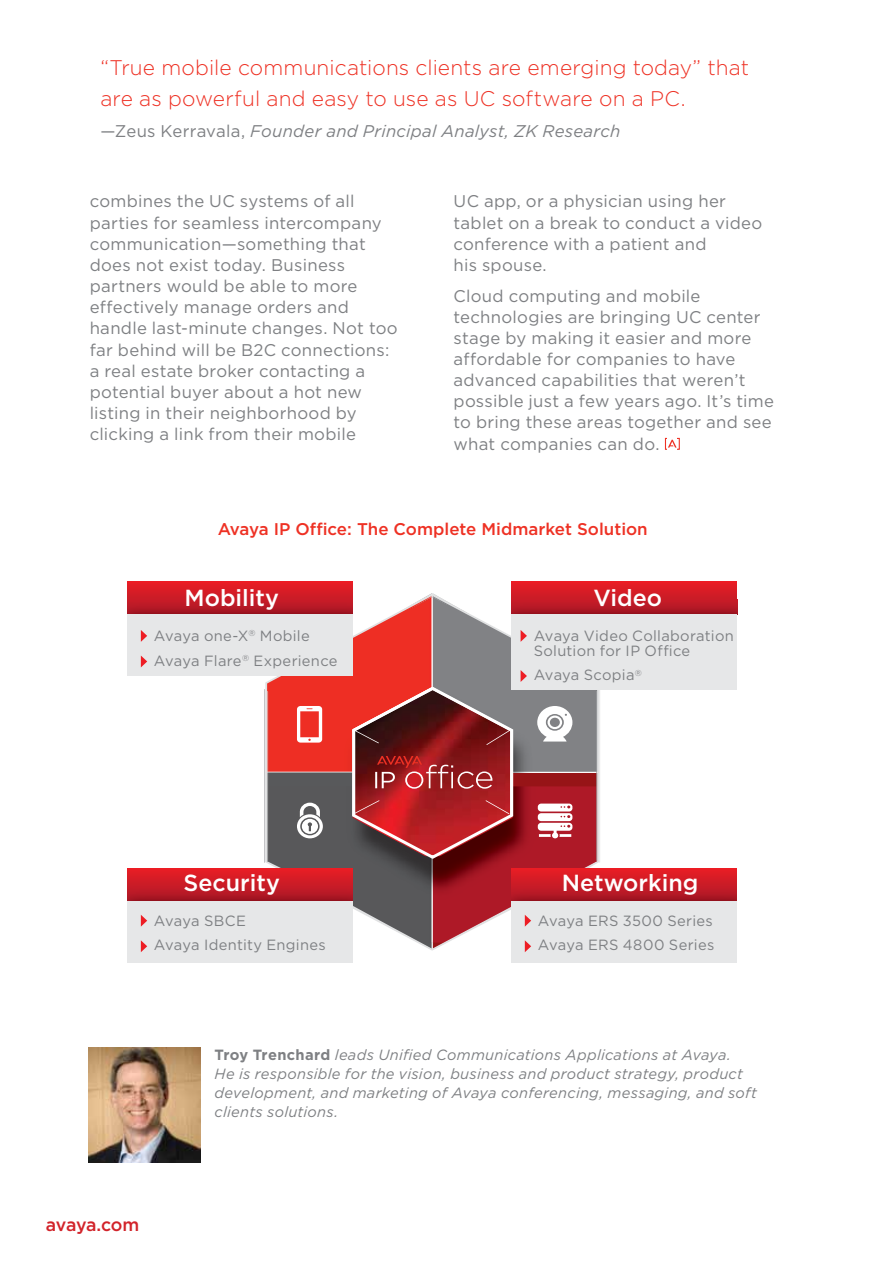
<style>
.page{position:relative;width:893px;height:1263px;background:#fff}
.page>*{position:absolute;margin:0;border:0;box-sizing:border-box;transform-origin:0 0}
.t1{font:500 23.25px "Gotham";color:#fff}
.t2{font:300 21.15px/30.8px "Gotham";letter-spacing:.005em;color:#ee3124}
.t3{font:500 18px "Gotham";letter-spacing:-.02em;color:#d2232a}
.t4{font:16.95px/21.1px "Gotham";letter-spacing:.015em;color:#7e8083}
.t5{font:italic 16.95px "Gotham";letter-spacing:.015em;color:#7e8083}
.t6{font:500 16.95px "Gotham";color:#ee3124}
.t7{font:italic 14.85px/19px "Gotham";letter-spacing:.015em;color:#7e8083}
.t8{font:14.85px/24.3px "Gotham";letter-spacing:.015em;color:#7e8083}
.s1{font-style:normal}
.s2{font-weight:700;font-style:normal}
</style>
<div class="page">
<div style="left:665px;top:438px;width:15px;height:12px;border:1px solid #ee3124"></div>
<div style="left:667px;top:436px;width:10px;height:16px;background:#fff"></div>
<svg style="left:668px;top:440px;width:9px;height:8px"></svg>
<img style="left:89px;top:1047px;width:111px;height:115px">
<div style="left:127px;top:582px;width:226px;height:17px;background:linear-gradient(to right,#d81c26,#dd1d25)"></div>
<img style="left:127px;top:599px;width:137px;height:15px">
<div style="left:127px;top:614px;width:226px;height:62px;background:#e6e7e8"></div>
<div style="left:512px;top:582px;width:225px;height:17px;background:linear-gradient(to right,#dd1d25,#d81c26)"></div>
<img style="left:600px;top:599px;width:137px;height:15px">
<div style="left:512px;top:614px;width:225px;height:76px;background:#e6e7e8"></div>
<svg style="left:127px;top:868px;width:137px;height:18px;background:#d91c25"></svg>
<img style="left:127px;top:886px;width:137px;height:14px">
<div style="left:127px;top:900px;width:226px;height:62px;background:#e6e7e8"></div>
<svg style="left:600px;top:868px;width:137px;height:18px;background:#d91c25"></svg>
<img style="left:600px;top:886px;width:137px;height:14px">
<div style="left:512px;top:900px;width:225px;height:62px;background:#e6e7e8"></div>
<svg style="left:141px;top:630px;width:6px;height:12px"></svg>
<svg style="left:141px;top:915px;width:6px;height:12px"></svg>
<svg style="left:141px;top:655px;width:6px;height:12px"></svg>
<svg style="left:141px;top:940px;width:6px;height:12px"></svg>
<svg style="left:264px;top:593px;width:336px;height:359px"></svg>
<p class="t2" style="left:100px;top:52px;width:650px">“True mobile communications clients are emerging today” that are as powerful and easy to use as UC software on a PC.</p>
<p class="t5" style="left:100px;top:121px;width:521px"><span class="s1">—Zeus Kerravala,</span> Founder and Principal Analyst, ZK Research</p>
<p class="t4" style="left:90px;top:191px;width:309px">combines the UC systems of all parties for seamless intercompany communication—something that does not exist today. Business partners would be able to more effectively manage orders and handle last-minute changes. Not too far behind will be B2C connections: a real estate broker contacting a potential buyer about a hot new listing in their neighborhood by clicking a link from their mobile</p>
<p class="t4" style="left:454px;top:191px;width:310px">UC app, or a physician using her tablet on a break to conduct a video conference with a patient and<br>his spouse.</p>
<p class="t4" style="left:454px;top:285px;width:322px">Cloud computing and mobile technologies are bringing UC center stage by making it easier and more affordable for companies to have advanced capabilities that weren’t possible just a few years ago. It’s time to bring these areas together and see what companies can do.</p>
<p class="t6" style="left:218px;top:519px;width:432px">Avaya IP Office: The Complete Midmarket Solution</p>
<h1 class="t1" style="left:185px;top:585px;width:96px">Mobility</h1>
<p class="t8" style="left:154px;top:624px;width:185px">Avaya one-X<sup>®</sup> Mobile<br>Avaya Flare<sup>®</sup> Experience</p>
<h1 class="t1" style="left:593px;top:585px;width:70px">Video</h1>
<p class="t8" style="left:534px;top:628px;width:202px;line-height:14.9px">Avaya Video Collaboration<br>Solution for IP Office</p>
<p class="t8" style="left:534px;top:663px;width:110px">Avaya Scopia<sup>®</sup></p>
<h1 class="t1" style="left:184px;top:870px;width:98px">Security</h1>
<h1 class="t1" style="left:562px;top:870px;width:138px">Networking</h1>
<p class="t8" style="left:154px;top:908px;width:173px">Avaya SBCE<br>Avaya Identity Engines</p>
<p class="t8" style="left:538px;top:908px;width:178px">Avaya ERS 3500 Series<br>Avaya ERS 4800 Series</p>
<p class="t3" style="left:46px;top:1214px;width:95px">avaya.com</p>
<p class="t7" style="left:215px;top:1045px;width:544px"><span class="s2">Troy Trenchard</span> leads Unified Communications Applications at Avaya.<br>He is responsible for the vision, business and product strategy, product development, and marketing of Avaya conferencing, messaging, and soft clients solutions.</p>
</div>
